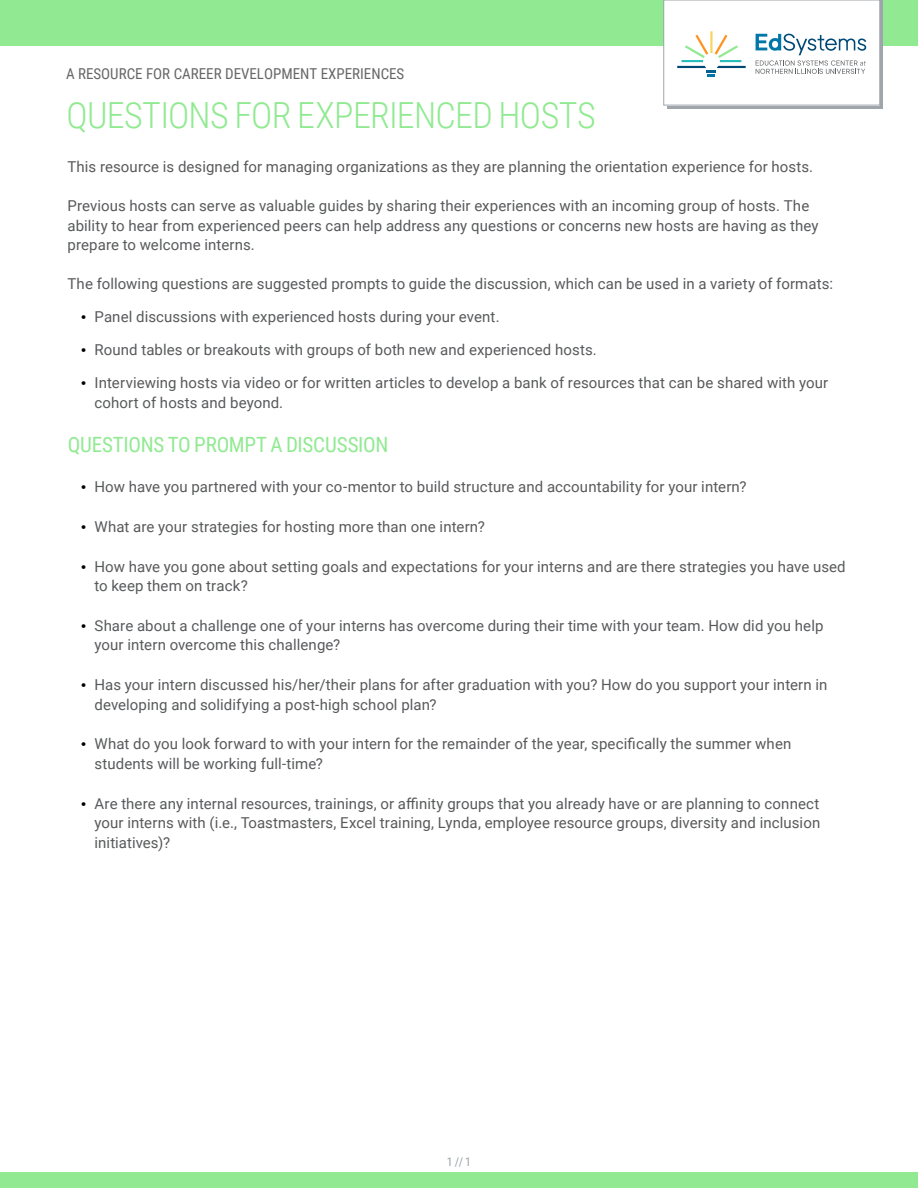
<style>
.page{position:relative;width:918px;height:1188px;background:#fff}
.page>*{position:absolute;margin:0;border:0;box-sizing:border-box;transform-origin:0 0}
.t1{font:300 36px "Roboto Condensed";letter-spacing:-.02em;color:#91ea92}
.t2{font:21px "Roboto Condensed";letter-spacing:-.01em;color:#91ea92}
.t3{font:15px/19.5px "Roboto";letter-spacing:.005em;color:#58595b}
.t4{font:15px "Roboto Condensed";color:#666}
.t5{font:12px "Roboto Condensed";color:#9ea5ab}
.s1{font-family:"Asap";color:#000}
</style>
<div class="page">
<div style="left:0;top:0;width:918px;height:46px;background:#91ea92"></div>
<div style="left:0;top:1173px;width:918px;height:15px;background:#91ea92"></div>
<div style="left:667px;top:0;width:216px;height:108px;background:linear-gradient(to right,#9ea5ab,#9ea5ab)"></div>
<div style="left:664px;top:0;width:216px;height:105px;background:#fff"></div>
<div style="left:664px;top:0;width:216px;height:105px;border:1px solid #9ea5ab"></div>
<svg style="left:756px;top:34px;width:110px;height:40px"></svg>
<svg style="left:677px;top:31px;width:69px;height:45px"></svg>
<p class="t4" style="left:66px;top:63px;width:340px">A RESOURCE FOR CAREER DEVELOPMENT EXPERIENCES</p>
<h1 class="t1" style="left:67px;top:90px;width:531px">QUESTIONS FOR EXPERIENCED HOSTS</h1>
<p class="t3" style="left:68px;top:157px;width:747px">This resource is designed for managing organizations as they are planning the orientation experience for hosts.</p>
<p class="t3" style="left:68px;top:196px;width:753px">Previous hosts can serve as valuable guides by sharing their experiences with an incoming group of hosts. The ability to hear from experienced peers can help address any questions or concerns new hosts are having as they prepare to welcome interns.</p>
<p class="t3" style="left:68px;top:274px;width:767px">The following questions are suggested prompts to guide the discussion, which can be used in a variety of formats:</p>
<p class="t3" style="left:81px;top:307px;width:420px"><span class="s1">•</span> Panel discussions with experienced hosts during your event.</p>
<p class="t3" style="left:81px;top:340px;width:517px"><span class="s1">•</span> Round tables or breakouts with groups of both new and experienced hosts.</p>
<p class="t3" style="left:94px;top:373px;width:735px;text-indent:-14px"><span class="s1">•</span> Interviewing hosts via video or for written articles to develop a bank of resources that can be shared with your cohort of hosts and beyond.</p>
<h2 class="t2" style="left:68px;top:430px;width:322px">QUESTIONS TO PROMPT A DISCUSSION</h2>
<p class="t3" style="left:81px;top:476px;width:667px"><span class="s1">•</span> How have you partnered with your co-mentor to build structure and accountability for your intern?</p>
<p class="t3" style="left:81px;top:516px;width:405px"><span class="s1">•</span> What are your strategies for hosting more than one intern?</p>
<p class="t3" style="left:94px;top:556px;width:753px;text-indent:-14px"><span class="s1">•</span> How have you gone about setting goals and expectations for your interns and are there strategies you have used to keep them on track?</p>
<p class="t3" style="left:94px;top:615px;width:730px;text-indent:-14px"><span class="s1">•</span> Share about a challenge one of your interns has overcome during their time with your team. How did you help your intern overcome this challenge?</p>
<p class="t3" style="left:94px;top:674px;width:735px;text-indent:-14px"><span class="s1">•</span> Has your intern discussed his/her/their plans for after graduation with you? How do you support your intern in developing and solidifying a post-high school plan?</p>
<p class="t3" style="left:94px;top:734px;width:698px;text-indent:-14px"><span class="s1">•</span> What do you look forward to with your intern for the remainder of the year, specifically the summer when students will be working full-time?</p>
<p class="t3" style="left:94px;top:793px;width:727px;text-align:justify;text-indent:-14px"><span class="s1">•</span> Are there any internal resources, trainings, or affinity groups that you already have or are planning to connect your interns with (i.e., Toastmasters, Excel training, Lynda, employee resource groups, diversity and inclusion initiatives)?</p>
<p class="t5" style="left:447px;top:1153px;width:26px">1 // 1</p>
</div>
